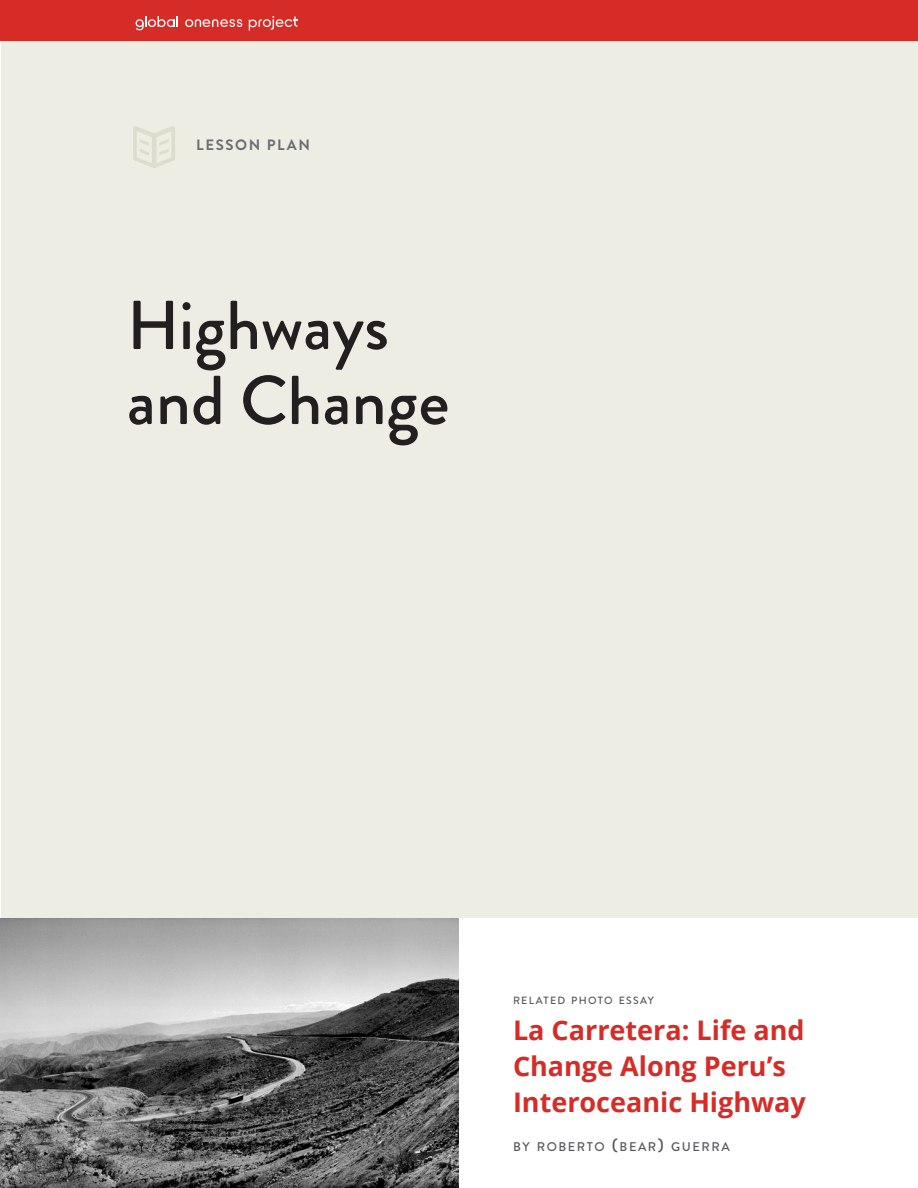
<style>
.page{position:relative;width:918px;height:1188px;background:#fff}
.page>*{position:absolute;margin:0;border:0;box-sizing:border-box;transform-origin:0 0}
.t1{font:500 69px "Brandon Grotesque";color:#231f20}
.t2{font:700 27px/36px "Open Sans";color:#d52c27}
.t3{font:700 15px "Brandon Grotesque";letter-spacing:.11em;color:#6c6d70}
.t4{font:500 12.6px "Brandon Grotesque";letter-spacing:.125em;color:#57585a}
.t5{font:500 10.5px "Brandon Grotesque";letter-spacing:.125em;color:#57585a}
.s1{font-size:18px}
</style>
<div class="page">
<div style="left:1px;top:0;width:917px;height:918px;background:#edede4"></div>
<div style="left:0;top:0;width:918px;height:40px;background:#d52c27"></div>
<img style="left:0;top:918px;width:459px;height:270px">
<svg style="left:185px;top:19px;width:57px;height:8px"></svg>
<svg style="left:136px;top:16px;width:42px;height:14px"></svg>
<svg style="left:249px;top:16px;width:49px;height:15px"></svg>
<svg style="left:133px;top:126px;width:42px;height:42px"></svg>
<p class="t3" style="left:196px;top:134px;width:115px">LESSON PLAN</p>
<p class="t1" style="left:127px;top:278px;width:264px">Highways</p>
<p class="t1" style="left:127px;top:353px;width:324px">and Change</p>
<p class="t5" style="left:513px;top:993px;width:142px">RELATED PHOTO ESSAY</p>
<p class="t2" style="left:513px;top:1011px;width:295px">La Carretera: Life and<br>Change Along Peru’s<br>Interoceanic Highway</p>
<p class="t4" style="left:513px;top:1138px;width:218px">BY ROBERTO <span class="s1">(</span>BEAR<span class="s1">)</span> GUERRA</p>
</div>
